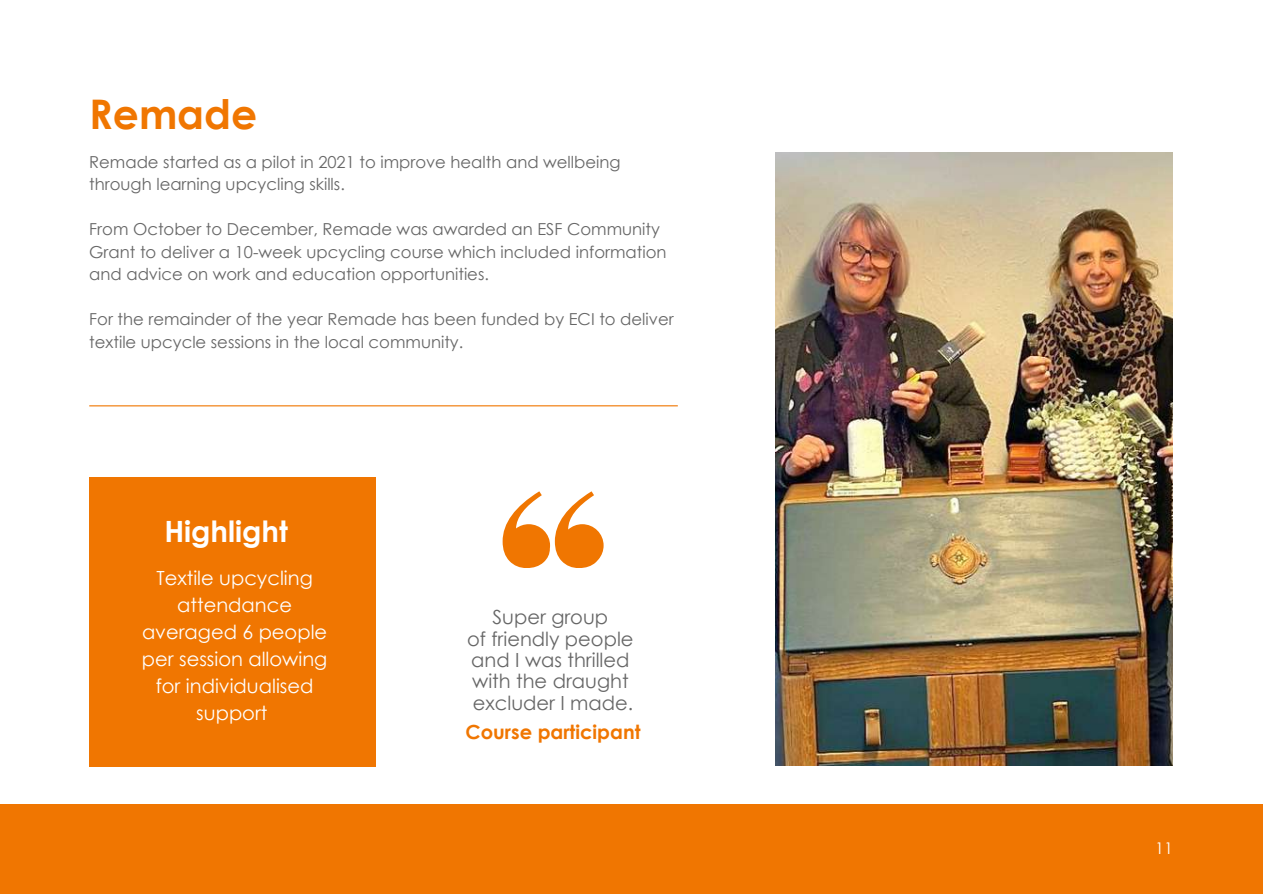
<style>
.page{position:relative;width:1263px;height:894px;background:#fff}
.page>*{position:absolute;margin:0;border:0;box-sizing:border-box;transform-origin:0 0}
.t1{font:700 40.8px "Century Gothic";color:#f07601}
.t2{font:700 29.25px "Century Gothic";color:#fff}
.t3{font:19.5px/27px "Century Gothic";color:#fff;text-align:center}
.t4{font:19.5px/21.3px "Century Gothic";color:#666;text-align:center}
.t5{font:700 19.5px "Century Gothic";color:#f07601}
.t6{font:16.5px/22.5px "Century Gothic";color:#666}
.t7{font:16.05px "Century Gothic";color:#fff}
</style>
<div class="page">
<div style="left:0;top:803px;width:1263px;height:90px;background:#f07601"></div>
<img style="left:776px;top:152px;width:397px;height:613px">
<div style="left:90px;top:477px;width:286px;height:289px;background:#f07601"></div>
<svg style="left:503px;top:491px;width:101px;height:76px"></svg>
<hr style="left:89px;top:405px;width:589px;height:1px;background:#f07601">
<h1 class="t1" style="left:89px;top:88px;width:169px">Remade</h1>
<p class="t6" style="left:89px;top:150px;width:533px">Remade started as a pilot in 2021 to improve health and wellbeing through learning upcycling skills.</p>
<p class="t6" style="left:89px;top:217px;width:579px">From October to December, Remade was awarded an ESF Community<br>Grant to deliver a 10-week upcycling course which included information and advice on work and education opportunities.</p>
<p class="t6" style="left:89px;top:307px;width:586px">For the remainder of the year Remade has been funded by ECI to deliver textile upcycle sessions in the local community.</p>
<h2 class="t2" style="left:164px;top:512px;width:125px">Highlight</h2>
<p class="t3" style="left:142px;top:564px;width:187px">Textile upcycling attendance averaged 6 people per session allowing for individualised support</p>
<p class="t4" style="left:467px;top:605px;width:168px">Super group<br>of friendly people and I was thrilled with the draught excluder I made.</p>
<p class="t5" style="left:466px;top:719px;width:176px">Course participant</p>
<p class="t7" style="left:1155px;top:837px;width:19px">11</p>
</div>
